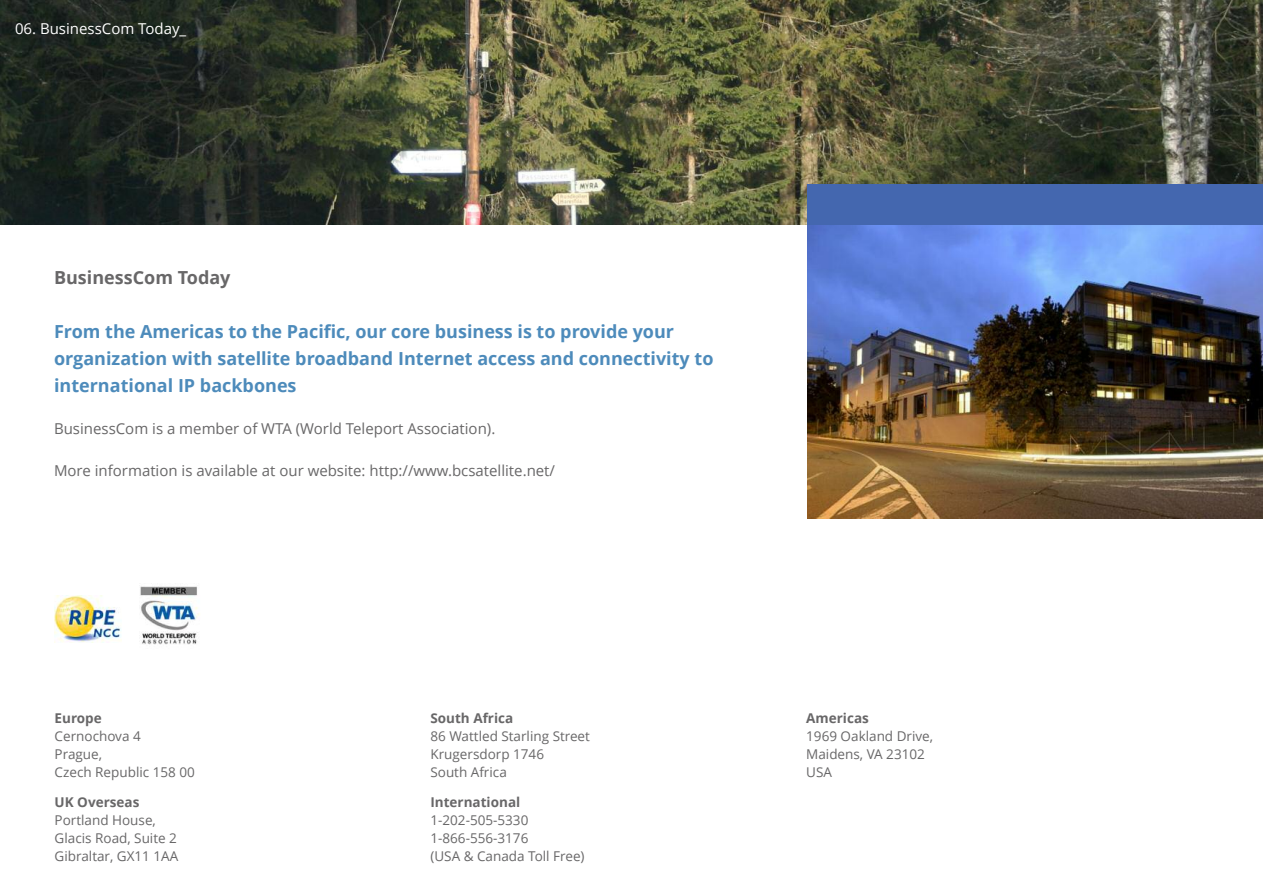
<style>
.page{position:relative;width:1263px;height:893px;background:#fff}
.page>*{position:absolute;margin:0;border:0;box-sizing:border-box;transform-origin:0 0}
.t1{font:700 18px/27px "Open Sans";color:#4d8bbb}
.t2{font:700 18px "Open Sans";color:#686768}
.t3{font:15px "Open Sans";color:#686768}
.t4{font:15px "Open Sans";color:#fff}
.t5{font:13.5px/18px "Open Sans";color:#686768}
.t6{font:700 13.5px "Open Sans";color:#686768}
</style>
<div class="page">
<img style="left:0;top:0;width:1263px;height:224px">
<img style="left:807px;top:224px;width:456px;height:294px">
<div style="left:808px;top:184px;width:455px;height:40px;background:#4467af"></div>
<img style="left:54px;top:595px;width:68px;height:48px">
<img style="left:140px;top:586px;width:60px;height:59px">
<p class="t4" style="left:15px;top:18px;width:173px">06. BusinessCom Today_</p>
<h1 class="t2" style="left:54px;top:265px;width:178px">BusinessCom Today</h1>
<h1 class="t1" style="left:54px;top:317px;width:661px">From the Americas to the Pacific, our core business is to provide your organization with satellite broadband Internet access and connectivity to international IP backbones</h1>
<p class="t3" style="left:54px;top:418px;width:443px">BusinessCom is a member of WTA (World Teleport Association).</p>
<p class="t3" style="left:54px;top:460px;width:503px">More information is available at our website: http://www.bcsatellite.net/</p>
<p class="t6" style="left:55px;top:709px;width:49px">Europe</p>
<p class="t5" style="left:55px;top:727px;width:142px">Cernochova 4<br>Prague,<br>Czech Republic 158 00</p>
<p class="t6" style="left:55px;top:792px;width:86px">UK Overseas</p>
<p class="t5" style="left:55px;top:810px;width:125px">Portland House,<br>Glacis Road, Suite 2<br>Gibraltar, GX11 1AA</p>
<p class="t6" style="left:430px;top:709px;width:84px">South Africa</p>
<p class="t5" style="left:430px;top:727px;width:161px">86 Wattled Starling Street<br>Krugersdorp 1746<br>South Africa</p>
<p class="t6" style="left:430px;top:792px;width:91px">International</p>
<p class="t5" style="left:430px;top:810px;width:156px">1-202-505-5330<br>1-866-556-3176<br>(USA &amp; Canada Toll Free)</p>
<p class="t6" style="left:806px;top:709px;width:64px">Americas</p>
<p class="t5" style="left:806px;top:727px;width:128px">1969 Oakland Drive,<br>Maidens, VA 23102<br>USA</p>
</div>
